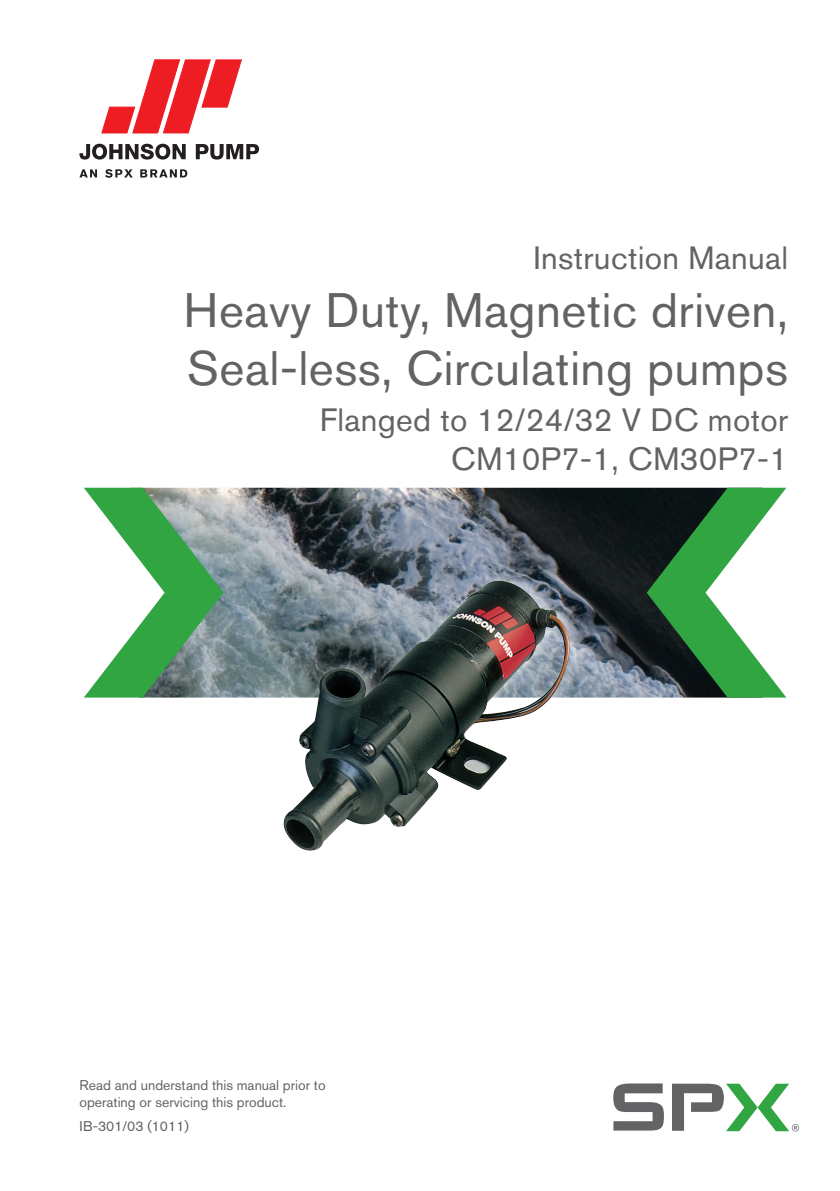
<style>
.page{position:relative;width:840px;height:1191px;background:#fff}
.page>*{position:absolute;margin:0;border:0;box-sizing:border-box;transform-origin:0 0}
.Subheading{font:48px/57.6px "Akzidenz Grotesk BE";letter-spacing:.01em;color:#636366}
.Subheading-2{font:32px "Akzidenz Grotesk BE";letter-spacing:.01em;color:#636366}
.Read_an_understand{font:14px/16.8px "Akzidenz Grotesk BE";color:#636366}
.ID-number{font:14px "Akzidenz Grotesk BE";color:#636366}
</style>
<div class="page">
<svg style="left:79px;top:144px;width:106px;height:16px"></svg>
<svg style="left:196px;top:144px;width:63px;height:16px"></svg>
<svg style="left:101px;top:60px;width:141px;height:73px"></svg>
<svg style="left:79px;top:169px;width:18px;height:8px"></svg>
<svg style="left:105px;top:169px;width:28px;height:9px"></svg>
<svg style="left:140px;top:169px;width:47px;height:8px"></svg>
<svg style="left:613px;top:1083px;width:50px;height:47px"></svg>
<svg style="left:672px;top:1083px;width:126px;height:48px"></svg>
<img style="left:223px;top:488px;width:423px;height:209px">
<svg style="left:646px;top:488px;width:140px;height:209px"></svg>
<svg style="left:84px;top:488px;width:139px;height:209px"></svg>
<div style="left:278px;top:568px;width:308px;height:292px;background:#fff;opacity:.6"></div>
<img style="left:278px;top:580px;width:292px;height:273px">
<p class="Subheading-2" style="left:533px;top:239px;width:256px">Instruction Manual</p>
<p class="Subheading" style="left:183px;top:281px;width:605px">Heavy Duty, Magnetic driven,<br>Seal-less, Circulating pumps</p>
<p class="Subheading-2" style="left:319px;top:401px;width:469px">Flanged to 12/24/32 V DC motor</p>
<p class="Subheading-2" style="left:451px;top:440px;width:338px">CM10P7-1, CM30P7-1</p>
<p class="Read_an_understand" style="left:79px;top:1076px;width:247px">Read and understand this manual prior to operating or servicing this product.</p>
<p class="ID-number" style="left:79px;top:1118px;width:111px">IB-301/03 (1011)</p>
</div>
